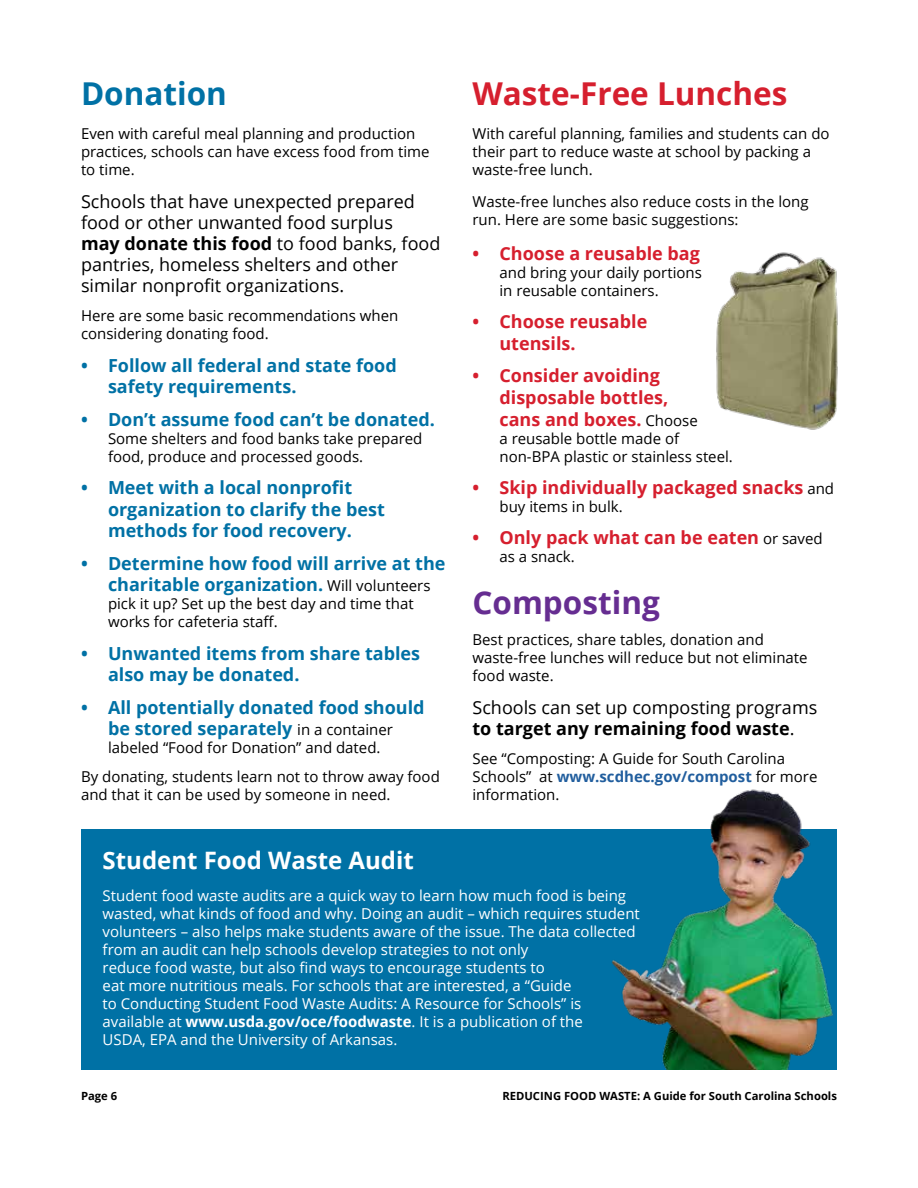
<style>
.page{position:relative;width:918px;height:1188px;background:#fff}
.page>*{position:absolute;margin:0;border:0;box-sizing:border-box;transform-origin:0 0}
.t1{font:700 31.5px "Open Sans";color:#d61f2e}
.t2{font:700 31.5px "Open Sans";color:#662d91}
.t3{font:700 31.5px "Open Sans";color:#0071a5}
.t4{font:700 24px "Open Sans";color:#fff}
.t5{font:700 18px/21.6px "Open Sans";color:#0071a5}
.t6{font:18px/21.1px "Open Sans";color:#000}
.t7{font:700 18px/21.6px "Open Sans";color:#d61f2e}
.t8{font:15px/18px "Open Sans";color:#000}
.t9{font:15px/18px "Open Sans";color:#fff}
.t10{font:700 11.25px "Open Sans";color:#000}
.s1{font-weight:700}
.s2{font-weight:400;font-size:15px;color:#000}
.s3{font-weight:700;color:#215e9e}
</style>
<div class="page">
<div style="left:81px;top:829px;width:756px;height:241px;background:#0071a5"></div>
<img style="left:716px;top:252px;width:122px;height:178px">
<img style="left:612px;top:789px;width:221px;height:281px">
<h1 class="t3" style="left:81px;top:71px;width:148px">Donation</h1>
<p class="t8" style="left:81px;top:124px;width:350px">Even with careful meal planning and production practices, schools can have excess food from time to time.</p>
<p class="t6" style="left:81px;top:190px;width:361px">Schools that have unexpected prepared food or other unwanted food surplus<br><span class="s1">may donate this food</span> to food banks, food pantries, homeless shelters and other similar nonprofit organizations.</p>
<p class="t8" style="left:81px;top:306px;width:319px">Here are some basic recommendations when considering donating food.</p>
<p class="t5" style="left:108px;top:354px;width:290px;text-indent:-27px">• Follow all federal and state food safety requirements.</p>
<p class="t5" style="left:81px;top:408px;width:355px">• Don’t assume food can’t be donated.</p>
<p class="t8" style="left:108px;top:429px;width:316px">Some shelters and food banks take prepared food, produce and processed goods.</p>
<p class="t5" style="left:108px;top:476px;width:278px;text-indent:-27px">• Meet with a local nonprofit organization to clarify the best methods for food recovery.</p>
<p class="t5" style="left:108px;top:552px;width:339px;text-indent:-27px">• Determine how food will arrive at the charitable organization. <span class="s2">Will volunteers</span></p>
<p class="t8" style="left:108px;top:594px;width:307px">pick it up? Set up the best day and time that works for cafeteria staff.</p>
<p class="t5" style="left:108px;top:642px;width:314px;text-indent:-27px">• Unwanted items from share tables also may be donated.</p>
<p class="t5" style="left:81px;top:696px;width:345px;text-align:center">• All potentially donated food should be stored separately <span class="s2">in a container</span></p>
<p class="t8" style="left:81px;top:733px;width:360px;line-height:28.8px;text-indent:27px">labeled “Food for Donation” and dated.<br>By donating, students learn not to throw away food</p>
<p class="t8" style="left:81px;top:785px;width:311px">and that it can be used by someone in need.</p>
<h1 class="t1" style="left:472px;top:71px;width:316px">Waste-Free Lunches</h1>
<p class="t8" style="left:472px;top:124px;width:359px">With careful planning, families and students can do their part to reduce waste at school by packing a waste-free lunch.</p>
<p class="t8" style="left:472px;top:192px;width:338px">Waste-free lunches also reduce costs in the long run. Here are some basic suggestions:</p>
<p class="t7" style="left:472px;top:242px;width:229px">• Choose a reusable bag</p>
<p class="t8" style="left:500px;top:263px;width:204px">and bring your daily portions in reusable containers.</p>
<p class="t7" style="left:500px;top:311px;width:149px;text-indent:-27px">• Choose reusable utensils.</p>
<p class="t7" style="left:500px;top:365px;width:200px;text-indent:-27px">• Consider avoiding disposable bottles, cans and boxes. <span class="s2">Choose</span></p>
<p class="t8" style="left:499px;top:429px;width:235px">a reusable bottle made of non-BPA plastic or stainless steel.</p>
<p class="t7" style="left:472px;top:476px;width:363px">• Skip individually packaged snacks <span class="s2">and</span></p>
<p class="t8" style="left:499px;top:497px;width:125px">buy items in bulk.</p>
<p class="t7" style="left:472px;top:527px;width:352px">• Only pack what can be eaten <span class="s2">or saved</span></p>
<p class="t8" style="left:500px;top:547px;width:77px">as a snack.</p>
<h1 class="t2" style="left:472px;top:580px;width:189px">Composting</h1>
<p class="t8" style="left:472px;top:630px;width:337px">Best practices, share tables, donation and waste-free lunches will reduce but not eliminate food waste.</p>
<p class="t6" style="left:472px;top:696px;width:346px;line-height:21.6px">Schools can set up composting programs <span class="s1">to target any remaining food waste</span>.</p>
<p class="t8" style="left:472px;top:749px;width:346px">See “Composting: A Guide for South Carolina<br>Schools” at <span class="s3">www.scdhec.gov/compost</span> for more information.</p>
<h2 class="t4" style="left:103px;top:844px;width:313px">Student Food Waste Audit</h2>
<p class="t9" style="left:103px;top:886px;width:539px">Student food waste audits are a quick way to learn how much food is being wasted, what kinds of food and why. Doing an audit – which requires student volunteers – also helps make students aware of the issue. The data collected from an audit can help schools develop strategies to not only<br>reduce food waste, but also find ways to encourage students to<br>eat more nutritious meals. For schools that are interested, a “Guide<br>to Conducting Student Food Waste Audits: A Resource for Schools” is available at <span class="s1">www.usda.gov/oce/foodwaste</span>. It is a publication of the<br>USDA, EPA and the University of Arkansas.</p>
<p class="t10" style="left:81px;top:1088px;width:38px">Page 6</p>
<p class="t10" style="left:502px;top:1088px;width:336px">REDUCING FOOD WASTE: A Guide for South Carolina Schools</p>
</div>
